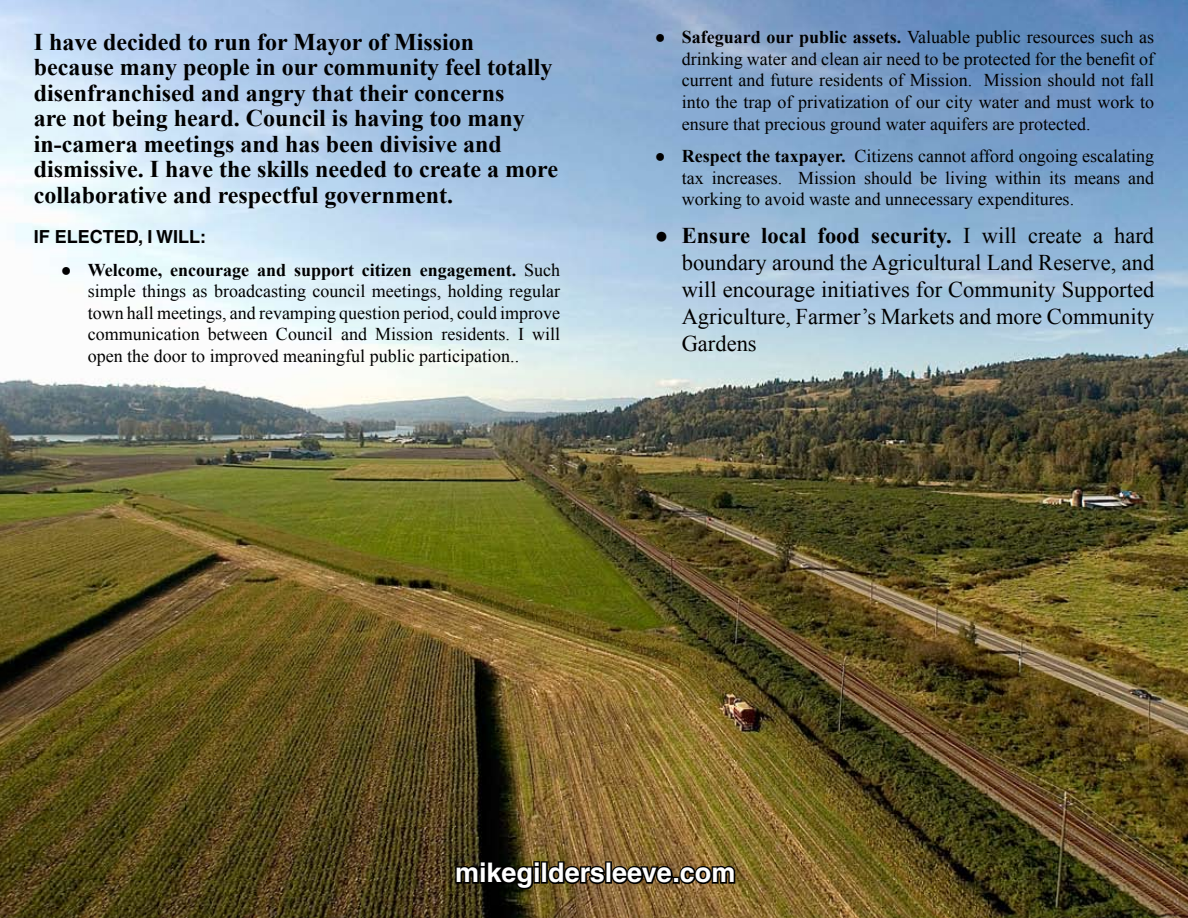
<style>
.page{position:relative;width:1188px;height:918px;background:#fff}
.page>*{position:absolute;margin:0;border:0;box-sizing:border-box;transform-origin:0 0}
.t1{font:700 27px "Helvetica";color:#fff}
.t2{font:700 24px/25.5px "Times New Roman";color:#000}
.t3{font:22.5px/27px "Times New Roman";color:#000;text-align:justify}
.t4{font:18px/21.6px "Times New Roman";color:#000;text-align:justify}
.t5{font:700 18px "Helvetica";color:#000}
.s1{font-weight:700}
</style>
<div class="page">
<img style="left:0;top:0;width:1188px;height:918px">
<svg style="left:454px;top:864px;width:26px;height:21px"></svg>
<div style="left:479px;top:866px;width:7px;height:18px;border:3px solid #000"></div>
<div style="left:479px;top:861px;width:7px;height:7px;border:3px solid #000"></div>
<svg style="left:486px;top:860px;width:49px;height:31px"></svg>
<div style="left:534px;top:866px;width:6px;height:18px;border:3px solid #000"></div>
<div style="left:534px;top:861px;width:6px;height:7px;border:3px solid #000"></div>
<div style="left:541px;top:861px;width:7px;height:23px;border:3px solid #000"></div>
<svg style="left:546px;top:860px;width:191px;height:40px;background:#584323"></svg>
<p class="t2" style="left:34px;top:29px;width:526px">I have decided to run for Mayor of Mission because many people in our community feel totally disenfranchised and angry that their concerns<br>are not being heard. Council is having too many in-camera meetings and has been divisive and dismissive. I have the skills needed to create a more collaborative and respectful government.</p>
<p class="t4" style="left:682px;top:26px;width:474px;text-indent:-27px">● <span class="s1">Safeguard our public assets.</span> Valuable public resources such as drinking water and clean air need to be protected for the benefit of current and future residents of Mission. Mission should not fall into the trap of privatization of our city water and must work to ensure that precious ground water aquifers are protected.</p>
<p class="t4" style="left:682px;top:145px;width:474px;text-indent:-27px">● <span class="s1">Respect the taxpayer.</span> Citizens cannot afford ongoing escalating tax increases. Mission should be living within its means and working to avoid waste and unnecessary expenditures.</p>
<p class="t3" style="left:682px;top:222px;width:474px;text-indent:-27px">● <span class="s1">Ensure local food security.</span> I will create a hard boundary around the Agricultural Land Reserve, and will encourage initiatives for Community Supported Agriculture, Farmer’s Markets and more Community Gardens</p>
<p class="t5" style="left:34px;top:226px;width:174px">IF ELECTED, I WILL:</p>
<p class="t4" style="left:88px;top:259px;width:474px;text-indent:-27px">● <span class="s1">Welcome, encourage and support citizen engagement.</span> Such simple things as broadcasting council meetings, holding regular town hall meetings, and revamping question period, could improve communication between Council and Mission residents. I will open the door to improved meaningful public participation..</p>
<h1 class="t1" style="left:455px;top:856px;width:282px">mikegildersleeve.com</h1>
</div>
